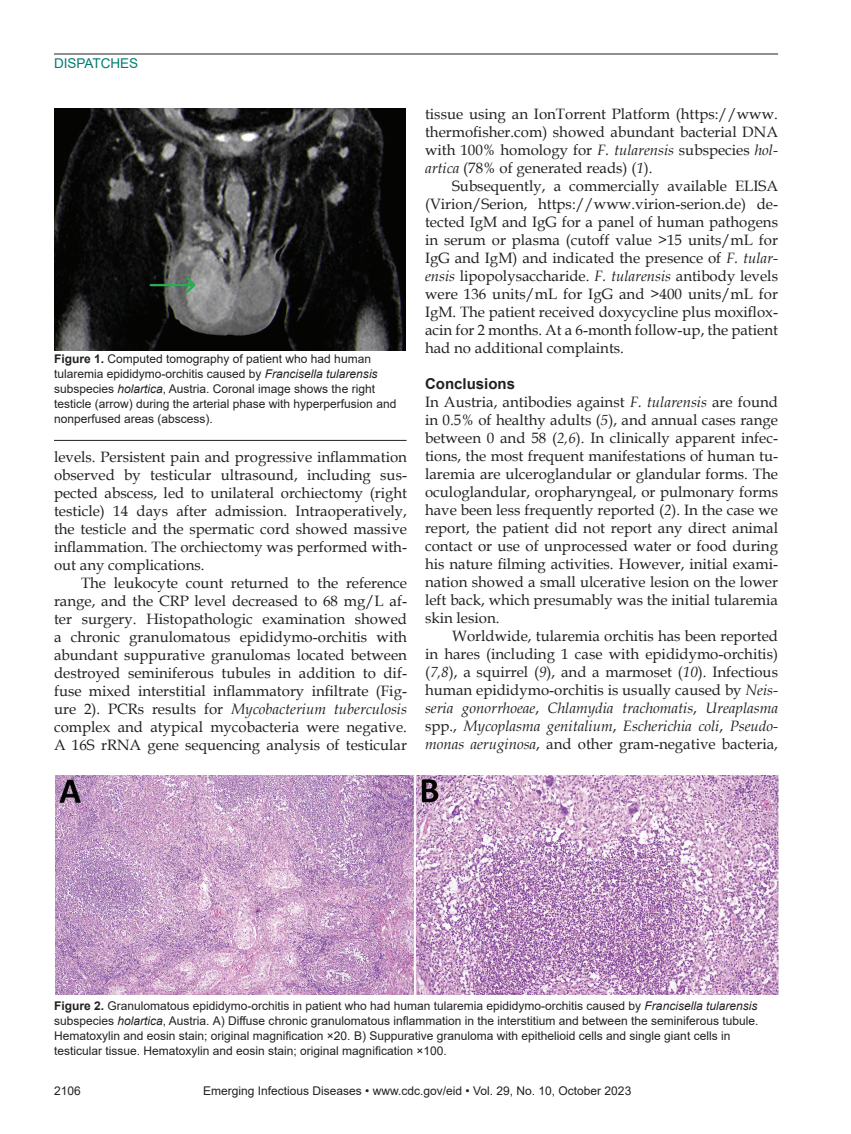
<style>
.page{position:relative;width:851px;height:1134px;background:#fff}
.page>*{position:absolute;margin:0;border:0;box-sizing:border-box;transform-origin:0 0}
.t1{font:15px/18px "Book Antiqua";color:#231f20;text-align:justify}
.t2{font:700 15px "Arial";color:#231f20}
.t3{font:13.5px "Arial";color:#007d70}
.t4{font:12px/15px "Arial";color:#231f20}
.s1{font-weight:700}
.s2{font-style:italic}
</style>
<div class="page">
<hr style="left:54px;top:54px;width:724px;height:1px;background:#231f20">
<img style="left:54px;top:108px;width:351px;height:243px">
<hr style="left:54px;top:440px;width:352px;height:1px;background:#231f20">
<img style="left:56px;top:776px;width:722px;height:219px">
<p class="t3" style="left:54px;top:54px;width:86px">DISPATCHES</p>
<p class="t4" style="left:54px;top:351px;width:344px"><span class="s1">Figure 1.</span> Computed tomography of patient who had human tularemia epididymo-orchitis caused by <span class="s2">Francisella tularensis </span>subspecies <span class="s2">holartica</span>, Austria. Coronal image shows the right testicle (arrow) during the arterial phase with hyperperfusion and nonperfused areas (abscess).</p>
<p class="t1" style="left:54px;top:447px;width:354px">levels. Persistent pain and progressive inflammation observed by testicular ultrasound, including sus&shy;pected abscess, led to unilateral orchiectomy (right testicle) 14 days after admission. Intraoperatively, the testicle and the spermatic cord showed massive inflammation. The orchiectomy was performed with&shy;out any complications.</p>
<p class="t1" style="left:54px;top:573px;width:354px;text-indent:27px">The leukocyte count returned to the reference range, and the CRP level decreased to 68 mg/L af&shy;ter surgery. Histopathologic examination showed a chronic granulomatous epididymo-orchitis with abundant suppurative granulomas located between destroyed seminiferous tubules in addition to dif&shy;fuse mixed interstitial inflammatory infiltrate (Fig&shy;ure 2). PCRs results for <span class="s2">Mycobacterium tuberculosis </span>complex and atypical mycobacteria were negative.<br>A 16S rRNA gene sequencing analysis of testicular</p>
<p class="t1" style="left:425px;top:104px;width:354px">tissue using an IonTorrent Platform (https://www. thermofisher.com) showed abundant bacterial DNA with 100% homology for <span class="s2">F. tularensis</span> subspecies <span class="s2">hol&shy;artica</span> (78% of generated reads) (<span class="s2">1</span>).</p>
<p class="t1" style="left:425px;top:176px;width:354px;text-indent:27px">Subsequently, a commercially available ELISA (Virion/Serion, https://www.virion-serion.de) de&shy;tected IgM and IgG for a panel of human pathogens in serum or plasma (cutoff value &gt;15 units/mL for IgG and IgM) and indicated the presence of <span class="s2">F. tular&shy;ensis</span> lipopolysaccharide. <span class="s2">F. tularensis</span> antibody levels were 136 units/mL for IgG and &gt;400 units/mL for IgM. The patient received doxycycline plus moxiflox&shy;acin for 2 months. At a 6-month follow-up, the patient had no additional complaints.</p>
<p class="t2" style="left:425px;top:373px;width:92px">Conclusions</p>
<p class="t1" style="left:425px;top:392px;width:354px">In Austria, antibodies against <span class="s2">F. tularensis</span> are found in 0.5% of healthy adults (<span class="s2">5</span>), and annual cases range between 0 and 58 (<span class="s2">2,6</span>). In clinically apparent infec&shy;tions, the most frequent manifestations of human tu&shy;laremia are ulceroglandular or glandular forms. The oculoglandular, oropharyngeal, or pulmonary forms have been less frequently reported (<span class="s2">2</span>). In the case we report, the patient did not report any direct animal contact or use of unprocessed water or food during his nature filming activities. However, initial exami&shy;nation showed a small ulcerative lesion on the lower left back, which presumably was the initial tularemia skin lesion.</p>
<p class="t1" style="left:425px;top:626px;width:354px;text-indent:27px">Worldwide, tularemia orchitis has been reported in hares (including 1 case with epididymo-orchitis) (<span class="s2">7,8</span>), a squirrel (<span class="s2">9</span>), and a marmoset (<span class="s2">10</span>). Infectious human epididymo-orchitis is usually caused by <span class="s2">Neis&shy;seria gonorrhoeae</span>, <span class="s2">Chlamydia trachomatis</span>, <span class="s2">Ureaplasma </span>spp., <span class="s2">Mycoplasma genitalium</span>, <span class="s2">Escherichia coli</span>, <span class="s2">Pseudo&shy;monas aeruginosa</span>, and other gram-negative bacteria,</p>
<p class="t4" style="left:54px;top:998px;width:706px"><span class="s1">Figure 2.</span> Granulomatous epididymo-orchitis in patient who had human tularemia epididymo-orchitis caused by <span class="s2">Francisella tularensis </span>subspecies <span class="s2">holartica</span>, Austria. A) Diffuse chronic granulomatous inflammation in the interstitium and between the seminiferous tubule.<br>Hematoxylin and eosin stain; original magnification ×20. B) Suppurative granuloma with epithelioid cells and single giant cells in testicular tissue. Hematoxylin and eosin stain; original magnification ×100.</p>
<p class="t4" style="left:54px;top:1084px;width:28px">2106</p>
<p class="t4" style="left:203px;top:1084px;width:429px">Emerging Infectious Diseases • www.cdc.gov/eid • Vol. 29, No. 10, October 2023</p>
</div>
